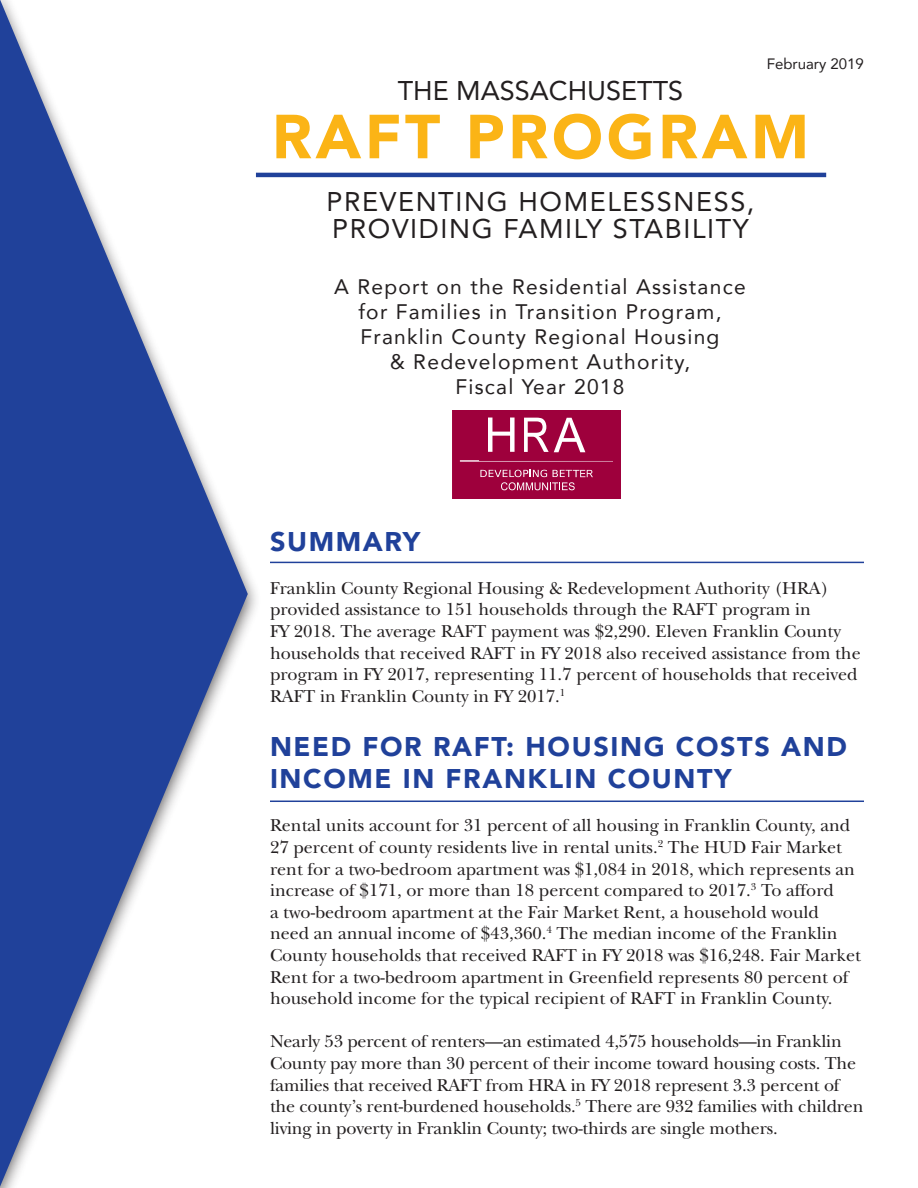
<style>
.page{position:relative;width:918px;height:1188px;background:#fff}
.page>*{position:absolute;margin:0;border:0;box-sizing:border-box;transform-origin:0 0}
.t1{font:900 61.5px "Avenir";letter-spacing:.06em;color:#fbb416}
.t2{font:900 27px/32.4px "Avenir";letter-spacing:.06em;color:#20419a}
.t3{font:27px/27px "Avenir";letter-spacing:.06em;color:#231f20}
.t4{font:27px "Avenir";color:#231f20}
.t5{font:21px/25.2px "Avenir";letter-spacing:.06em;color:#231f20;text-align:center}
.t6{font:18px/21.6px "New Baskerville";color:#231f20}
.t7{font:15px "Avenir";color:#231f20}
</style>
<div class="page">
<svg style="left:0;top:0;width:248px;height:1187px"></svg>
<hr style="left:270px;top:801px;width:594px;height:1px;background:#20419a">
<hr style="left:270px;top:562px;width:594px;height:1px;background:#20419a">
<hr style="left:256px;top:173px;width:570px;height:4px;background:#20419a">
<svg style="left:453px;top:411px;width:168px;height:88px;background:#a81b50"></svg>
<p class="t7" style="left:767px;top:52px;width:99px">February 2019</p>
<p class="t4" style="left:398px;top:69px;width:287px">THE MASSACHUSETTS</p>
<p class="t1" style="left:272px;top:84px;width:539px">RAFT PROGRAM</p>
<p class="t3" style="left:327px;top:187px;width:429px">PREVENTING HOMELESSNESS,<br>PROVIDING FAMILY STABILITY</p>
<p class="t5" style="left:334px;top:273px;width:413px">A Report on the Residential Assistance for Families in Transition Program,<br>Franklin County Regional Housing<br>&amp; Redevelopment Authority,<br>Fiscal Year 2018</p>
<p class="t2" style="left:270px;top:524px;width:152px">SUMMARY</p>
<p class="t6" style="left:270px;top:577px;width:592px">Franklin County Regional Housing &amp; Redevelopment Authority (HRA) provided assistance to 151 households through the RAFT program in<br>FY 2018. The average RAFT payment was $2,290. Eleven Franklin County households that received RAFT in FY 2018 also received assistance from the program in FY 2017, representing 11.7 percent of households that received RAFT in Franklin County in FY 2017.<sup>1</sup></p>
<p class="t2" style="left:270px;top:730px;width:578px">NEED FOR RAFT: HOUSING COSTS AND<br>INCOME IN FRANKLIN COUNTY</p>
<p class="t6" style="left:270px;top:815px;width:592px">Rental units account for 31 percent of all housing in Franklin County, and 27 percent of county residents live in rental units.<sup>2</sup> The HUD Fair Market rent for a two-bedroom apartment was $1,084 in 2018, which represents an increase of $171, or more than 18 percent compared to 2017.<sup>3</sup> To afford<br>a two-bedroom apartment at the Fair Market Rent, a household would need an annual income of $43,360.<sup>4</sup> The median income of the Franklin County households that received RAFT in FY 2018 was $16,248. Fair Market Rent for a two-bedroom apartment in Greenfield represents 80 percent of household income for the typical recipient of RAFT in Franklin County.</p>
<p class="t6" style="left:270px;top:1031px;width:595px">Nearly 53 percent of renters—an estimated 4,575 households—in Franklin County pay more than 30 percent of their income toward housing costs. The families that received RAFT from HRA in FY 2018 represent 3.3 percent of the county’s rent-burdened households.<sup>5</sup> There are 932 families with children living in poverty in Franklin County; two-thirds are single mothers.</p>
</div>
